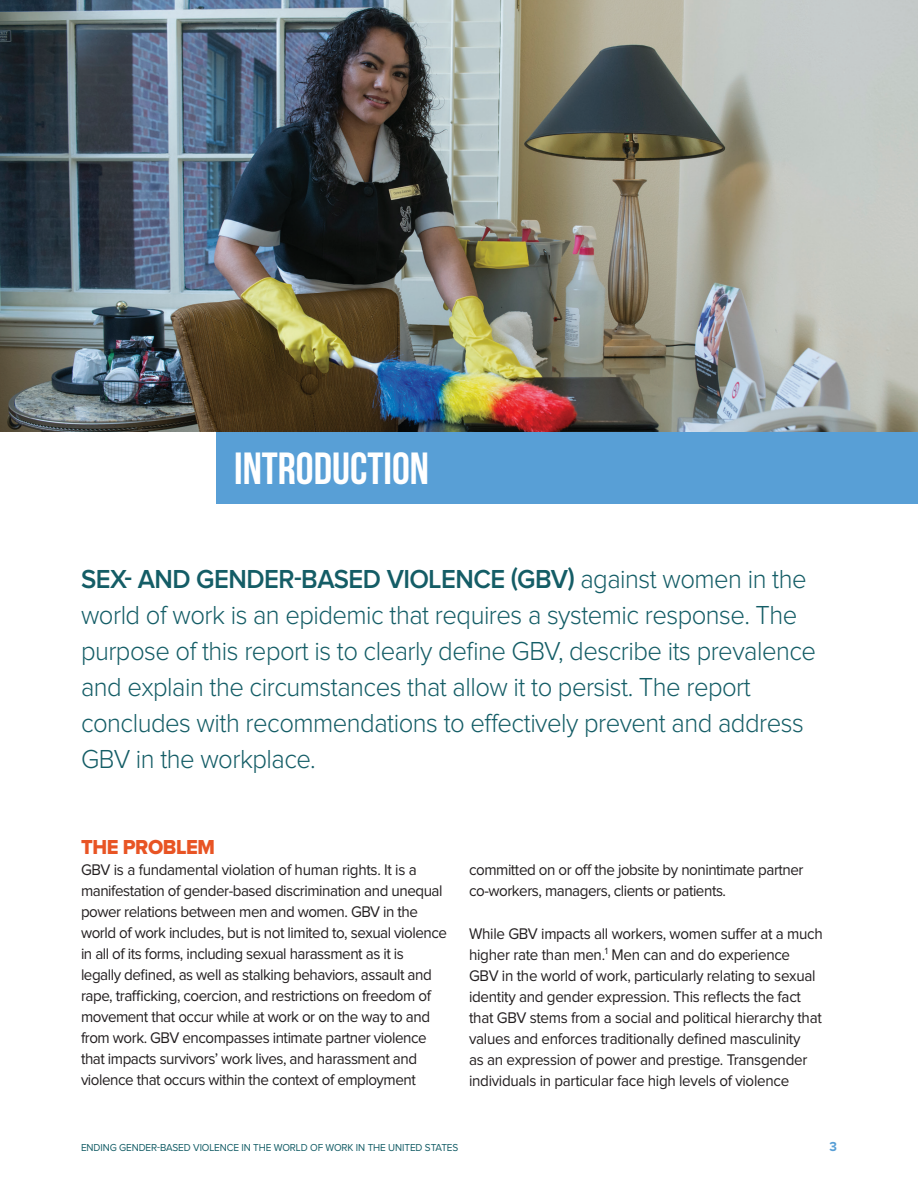
<style>
.page{position:relative;width:918px;height:1188px;background:#fff}
.page>*{position:absolute;margin:0;border:0;box-sizing:border-box;transform-origin:0 0}
.t1{font:45px "Bebas Neue";color:#fff}
.t2{font:300 27px/36px "Proxima Nova";letter-spacing:-.02em;color:#145d66;scale:.95 1}
.t3{font:21px "Proxima Nova Extrabld";letter-spacing:-.02em;color:#e85424;scale:.95 1}
.t4{font:15.9px/21px "Proxima Nova";letter-spacing:-.03em;color:#231f20;scale:.95 1}
.t5{font:700 13.5px "Proxima Nova";color:#589fd6;scale:.95 1}
.t6{font:10.5px "Proxima Nova";letter-spacing:-.01em;color:#145d66;scale:.95 1}
.s1{font-weight:600}
</style>
<div class="page">
<div style="left:216px;top:432px;width:702px;height:71px;background:#589fd6"></div>
<img style="left:0;top:0;width:918px;height:432px">
<h1 class="t1" style="left:234px;top:444px;width:196px">INTRODUCTION</h1>
<p class="t2" style="left:81px;top:562px;width:775px"><span class="s1">SEX- AND GENDER-BASED VIOLENCE (GBV)</span> against women in the world of work is an epidemic that requires a systemic response. The purpose of this report is to clearly define GBV, describe its prevalence and explain the circumstances that allow it to persist. The report concludes with recommendations to effectively prevent and address GBV in the workplace.</p>
<h3 class="t3" style="left:81px;top:834px;width:143px">THE PROBLEM</h3>
<p class="t4" style="left:81px;top:859px;width:387px">GBV is a fundamental violation of human rights. It is a manifestation of gender-based discrimination and unequal power relations between men and women. GBV in the world of work includes, but is not limited to, sexual violence in all of its forms, including sexual harassment as it is legally defined, as well as stalking behaviors, assault and rape, trafficking, coercion, and restrictions on freedom of movement that occur while at work or on the way to and from work. GBV encompasses intimate partner violence that impacts survivors’ work lives, and harassment and violence that occurs within the context of employment</p>
<p class="t4" style="left:469px;top:860px;width:354px">committed on or off the jobsite by nonintimate partner co-workers, managers, clients or patients.</p>
<p class="t4" style="left:469px;top:923px;width:374px">While GBV impacts all workers, women suffer at a much higher rate than men.<sup>1</sup> Men can and do experience GBV in the world of work, particularly relating to sexual identity and gender expression. This reflects the fact that GBV stems from a social and political hierarchy that values and enforces traditionally defined masculinity<br>as an expression of power and prestige. Transgender individuals in particular face high levels of violence</p>
<p class="t6" style="left:81px;top:1142px;width:399px">ENDING GENDER-BASED VIOLENCE IN THE WORLD OF WORK IN THE UNITED STATES</p>
<p class="t5" style="left:829px;top:1139px;width:9px">3</p>
</div>
